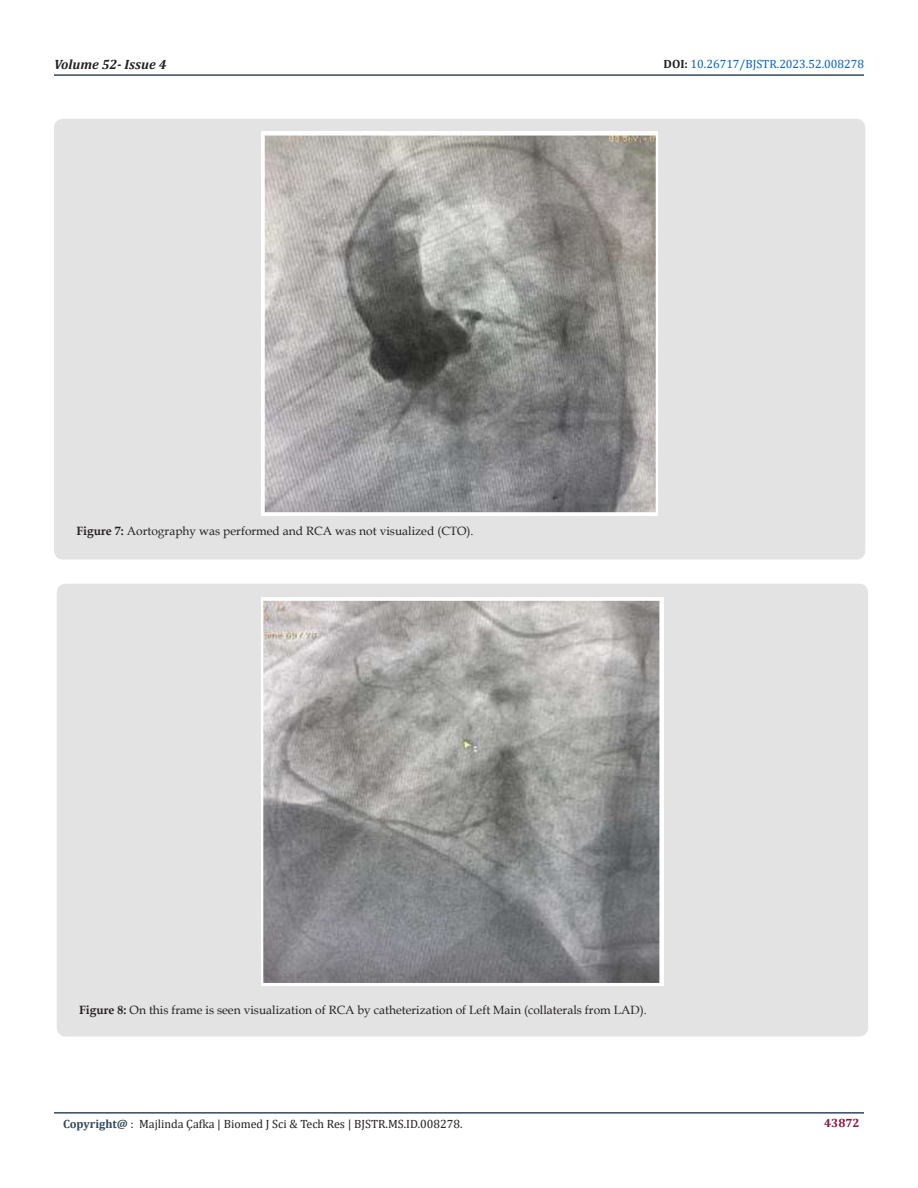
<style>
.page{position:relative;width:918px;height:1188px;background:#fff}
.page>*{position:absolute;margin:0;border:0;box-sizing:border-box;transform-origin:0 0}
.t1{font:italic 700 13.5px "Cambria";color:#231f20}
.t2{font:12px "Book Antiqua";color:#231f20}
.t3{font:12px "Cambria";color:#231f20}
.t4{font:12px "Cambria";color:#0563c1}
.t5{font:700 12px "Cambria";color:#8f133a}
.s1{font-weight:700;color:#231f20}
.s2{font-weight:700}
.s3{font-weight:700;color:#34495e}
</style>
<div class="page">
<hr style="left:54px;top:1112px;width:810px;height:2px;background:#34495e">
<hr style="left:54px;top:74px;width:810px;height:2px;background:#34495e">
<div style="left:54px;top:119px;width:811px;height:441px;background:#e3e3e3;border-radius:9px"></div>
<img style="left:262px;top:132px;width:396px;height:384px">
<div style="left:57px;top:584px;width:811px;height:453px;background:#e3e3e3;border-radius:9px"></div>
<img style="left:262px;top:598px;width:401px;height:387px">
<p class="t1" style="left:54px;top:55px;width:114px">Volume 52- Issue 4</p>
<p class="t4" style="left:664px;top:57px;width:202px"><span class="s1">DOI:</span> 10.26717/BJSTR.2023.52.008278</p>
<p class="t2" style="left:77px;top:523px;width:399px"><span class="s2">Figure 7:</span> Aortography was performed and RCA was not visualized (CTO).</p>
<p class="t2" style="left:79px;top:1001px;width:569px"><span class="s2">Figure 8:</span> On this frame is seen visualization of RCA by catheterization of Left Main (collaterals from LAD).</p>
<p class="t3" style="left:63px;top:1117px;width:401px"><span class="s3">Copyright@</span> : Majlinda Çafka | Biomed J Sci &amp; Tech Res | BJSTR.MS.ID.008278.</p>
<p class="t5" style="left:824px;top:1115px;width:37px">43872</p>
</div>
